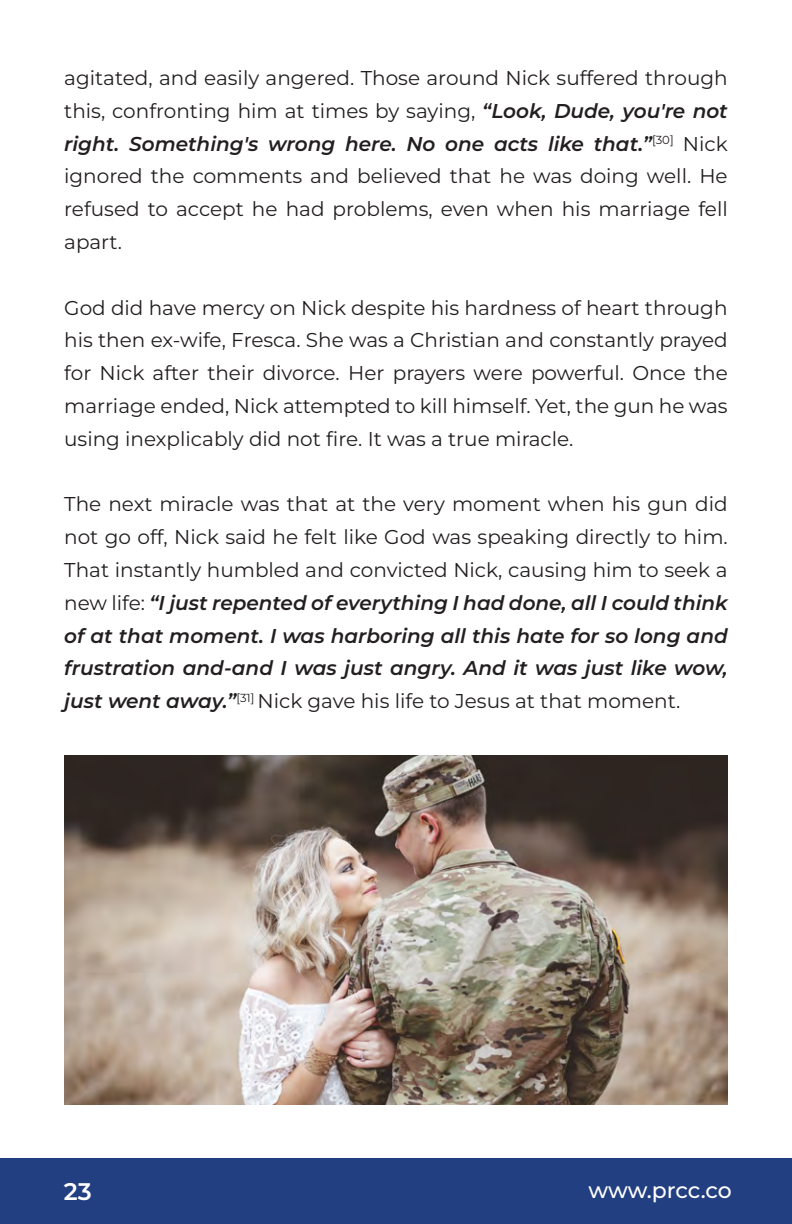
<style>
.page{position:relative;width:792px;height:1224px;background:#fff}
.page>*{position:absolute;margin:0;border:0;box-sizing:border-box;transform-origin:0 0}
.t1{font:600 24px "Montserrat";color:#fff}
.t2{font:500 22px "Montserrat";letter-spacing:-.01em;color:#fff}
.t3{font:20px/32.8px "Montserrat";color:#231f20;text-align:justify}
.s1{font-weight:600;font-style:italic}
</style>
<div class="page">
<div style="left:0;top:1158px;width:792px;height:66px;background:#223f82"></div>
<img style="left:64px;top:755px;width:664px;height:349px">
<p class="t3" style="left:64px;top:61px;width:665px">agitated, and easily angered. Those around Nick suffered through this, confronting him at times by saying, <span class="s1">“Look, Dude, you're not right. Something's wrong here. No one acts like that.”</span><sup>[30]</sup> Nick ignored the comments and believed that he was doing well. He refused to accept he had problems, even when his marriage fell apart.</p>
<p class="t3" style="left:64px;top:291px;width:665px">God did have mercy on Nick despite his hardness of heart through his then ex-wife, Fresca. She was a Christian and constantly prayed for Nick after their divorce. Her prayers were powerful. Once the marriage ended, Nick attempted to kill himself. Yet, the gun he was using inexplicably did not fire. It was a true miracle.</p>
<p class="t3" style="left:64px;top:487px;width:665px">The next miracle was that at the very moment when his gun did not go off, Nick said he felt like God was speaking directly to him.<br>That instantly humbled and convicted Nick, causing him to seek a new life: <span class="s1">“I just repented of everything I had done, all I could think of at that moment. I was harboring all this hate for so long and frustration and-and I was just angry. And it was just like wow, just went away.”</span><sup>[31]</sup> Nick gave his life to Jesus at that moment.</p>
<p class="t1" style="left:64px;top:1175px;width:29px">23</p>
<p class="t2" style="left:588px;top:1175px;width:145px">www.prcc.co</p>
</div>
